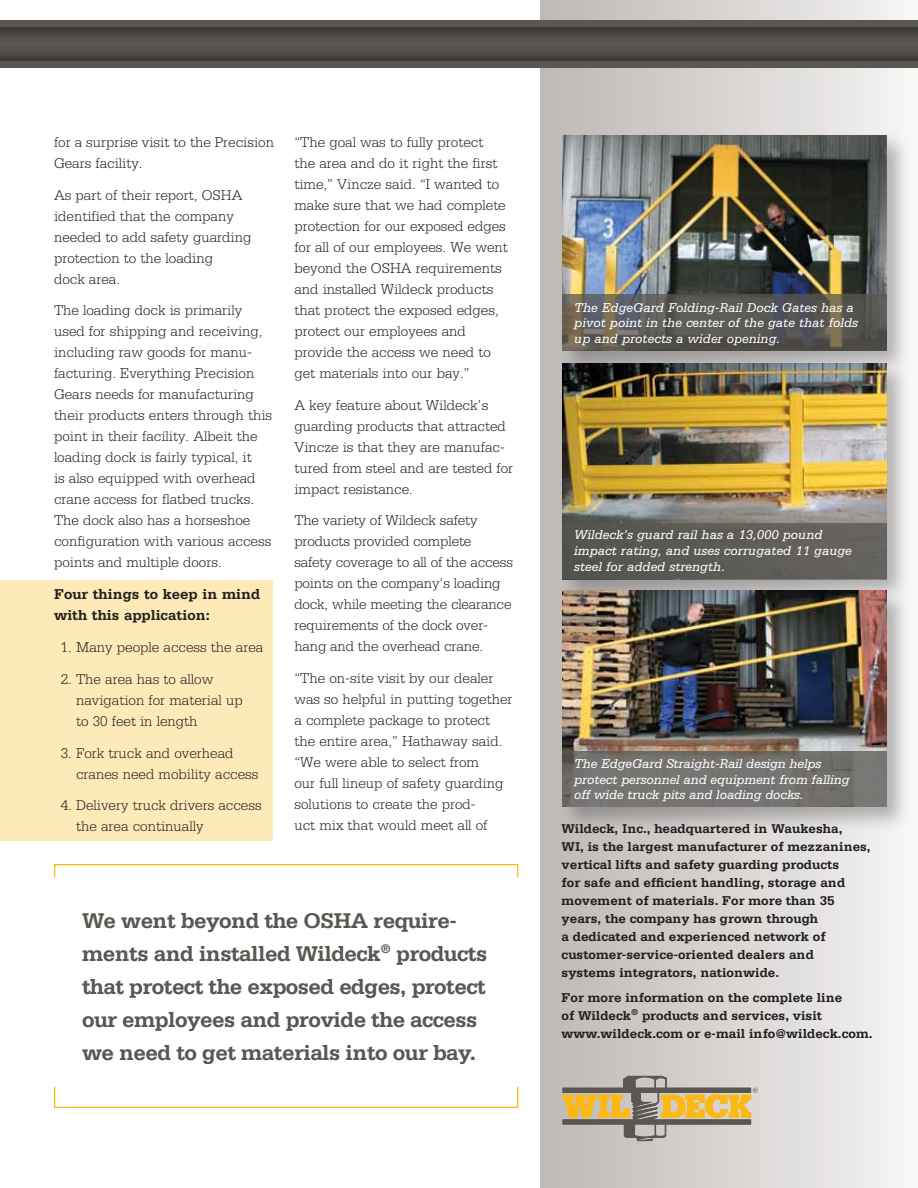
<style>
.page{position:relative;width:918px;height:1188px;background:#fff}
.page>*{position:absolute;margin:0;border:0;box-sizing:border-box;transform-origin:0 0}
.t1{font:700 22.5px/33px "Serifa";letter-spacing:-.025em;color:#5a5652}
.t2{font:300 15px/21px "Serifa";color:#231f20}
.t3{font:700 15px/21px "Serifa";color:#231f20}
.t4{font:700 13.5px/18px "Serifa";color:#231f20}
.t5{font:italic 13.5px/15.8px "Serifa";color:#fff}
</style>
<div class="page">
<div style="left:540px;top:0;width:378px;height:1188px;background:linear-gradient(to right,#bcb7b5,#f6f5f4)"></div>
<svg style="left:563px;top:1076px;width:195px;height:65px;background:#bbaa86"></svg>
<div style="left:0;top:20px;width:918px;height:48px;background:#5a5652"></div>
<svg style="left:0;top:53px;width:918px;height:8px"></svg>
<svg style="left:0;top:27px;width:918px;height:10px"></svg>
<div style="left:0;top:580px;width:272px;height:261px;background:#feeab8"></div>
<div style="left:559px;top:360px;width:352px;height:244px;background:#231f20;opacity:.3"></div>
<img style="left:562px;top:376px;width:324px;height:147px">
<div style="left:559px;top:131px;width:352px;height:245px;background:#231f20;opacity:.3"></div>
<img style="left:562px;top:135px;width:324px;height:160px">
<svg style="left:562px;top:295px;width:324px;height:56px;background:#5b5853"></svg>
<div style="left:562px;top:523px;width:324px;height:56px;background:#5a5652"></div>
<div style="left:559px;top:587px;width:352px;height:244px;background:#231f20;opacity:.3"></div>
<img style="left:562px;top:591px;width:324px;height:161px">
<svg style="left:562px;top:752px;width:324px;height:55px;background:#73726f"></svg>
<div style="left:54px;top:864px;width:464px;height:14px;border:1px solid #fdb913"></div>
<div style="left:54px;top:1086px;width:464px;height:22px;border:1px solid #fdb913"></div>
<p class="t2" style="left:54px;top:131px;width:222px">for a surprise visit to the Precision<br>Gears facility.</p>
<p class="t2" style="left:54px;top:184px;width:199px">As part of their report, OSHA identified that the company needed to add safety guarding protection to the loading<br>dock area.</p>
<p class="t2" style="left:54px;top:300px;width:220px">The loading dock is primarily used for shipping and receiving, including raw goods for manu&shy;facturing. Everything Precision<br>Gears needs for manufacturing their products enters through this point in their facility. Albeit the loading dock is fairly typical, it<br>is also equipped with overhead crane access for flatbed trucks.<br>The dock also has a horseshoe configuration with various access points and multiple doors.</p>
<p class="t3" style="left:54px;top:584px;width:208px">Four things to keep in mind with this application:</p>
<p class="t2" style="left:61px;top:636px;width:204px">1. Many people access the area</p>
<p class="t2" style="left:76px;top:668px;width:168px;text-indent:-15px">2. The area has to allow navigation for material up to 30 feet in length</p>
<p class="t2" style="left:76px;top:742px;width:184px;text-indent:-15px">3. Fork truck and overhead cranes need mobility access</p>
<p class="t2" style="left:76px;top:795px;width:187px;text-indent:-15px">4. Delivery truck drivers access the area continually</p>
<p class="t2" style="left:294px;top:131px;width:215px">“The goal was to fully protect the area and do it right the first time,” Vincze said. “I wanted to make sure that we had complete protection for our exposed edges for all of our employees. We went beyond the OSHA requirements and installed Wildeck products that protect the exposed edges, protect our employees and provide the access we need to get materials into our bay.”</p>
<p class="t2" style="left:294px;top:394px;width:220px">A key feature about Wildeck’s guarding products that attracted<br>Vincze is that they are manufac&shy;tured from steel and are tested for impact resistance.</p>
<p class="t2" style="left:294px;top:510px;width:220px">The variety of Wildeck safety products provided complete<br>safety coverage to all of the access points on the company’s loading dock, while meeting the clearance requirements of the dock over&shy;hang and the overhead crane.</p>
<p class="t2" style="left:294px;top:668px;width:220px">“The on-site visit by our dealer was so helpful in putting together a complete package to protect the entire area,” Hathaway said. “We were able to select from<br>our full lineup of safety guarding solutions to create the prod-<br>uct mix that would meet all of</p>
<h1 class="t1" style="left:82px;top:904px;width:407px">We went beyond the OSHA require&shy;ments and installed Wildeck<sup>®</sup> products that protect the exposed edges, protect our employees and provide the access we need to get materials into our bay.</h1>
<p class="t5" style="left:574px;top:299px;width:285px">The EdgeGard Folding-Rail Dock Gates has a pivot point in the center of the gate that folds up and protects a wider opening.</p>
<p class="t5" style="left:574px;top:527px;width:279px">Wildeck’s guard rail has a 13,000 pound impact rating, and uses corrugated 11 gauge steel for added strength.</p>
<p class="t5" style="left:574px;top:756px;width:277px">The EdgeGard Straight-Rail design helps protect personnel and equipment from falling off wide truck pits and loading docks.</p>
<p class="t4" style="left:562px;top:820px;width:311px">Wildeck, Inc., headquartered in Waukesha,<br>WI, is the largest manufacturer of mezzanines, vertical lifts and safety guarding products<br>for safe and efficient handling, storage and movement of materials. For more than 35 years, the company has grown through<br>a dedicated and experienced network of customer-service-oriented dealers and systems integrators, nationwide.</p>
<p class="t4" style="left:562px;top:988px;width:312px">For more information on the complete line<br>of Wildeck<sup>®</sup> products and services, visit www.wildeck.com or e-mail info@wildeck.com.</p>
</div>
